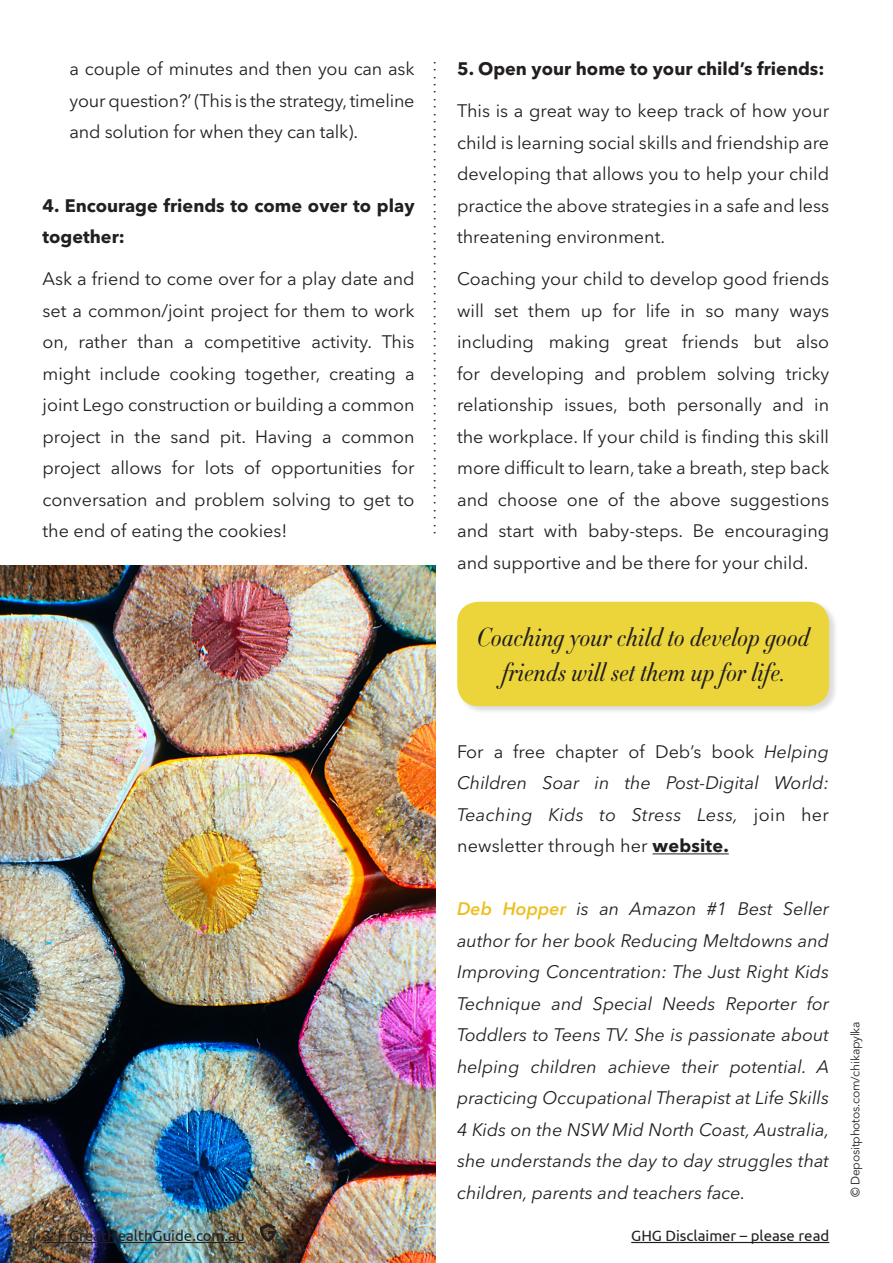
<style>
.page{position:relative;width:893px;height:1263px;background:#fff}
.page>*{position:absolute;margin:0;border:0;box-sizing:border-box;transform-origin:0 0}
.bodytext{font:italic 300 25.5px/34.5px "HTF Didot Cond L16";color:#231f20;text-align:center}
.bodytext-2{font:18px/31.5px "Avenir Next LT Pro";color:#231f20;text-align:justify}
.bodytext-3{font:italic 18px/31.5px "Avenir Next LT Pro";color:#231f20;text-align:justify}
.bodytext-4{font:700 18px/31.5px "Avenir Next LT Pro";color:#231f20}
.subhead{font:15px "Minion Pro";color:#231f20}
.hyperlink_text{font:15px "Ubuntu";color:#231f20}
.disclaimer_text{font:15px "Ubuntu";color:#231f20}
.bodytext-5{font:12px "Avenir Next LT Pro";letter-spacing:-.02em;color:#231f20}
.s1{font-style:normal}
.s2{font-weight:700;font-style:normal}
.s3{font-weight:600;color:#eebf21}
</style>
<div class="page">
<img style="left:0;top:566px;width:436px;height:697px">
<hr style="left:653px;top:853px;width:76px;height:1px;background:#231f20">
<div style="left:457px;top:601px;width:381px;height:114px;background:#231f20;opacity:.16"></div>
<div style="left:457px;top:602px;width:372px;height:104px;background:#ecd53a;border-radius:21px"></div>
<hr style="left:631px;top:1242px;width:198px;height:1px;background:#231f20">
<hr style="left:43px;top:1242px;width:202px;height:1px;background:#231f20">
<svg style="left:260px;top:1223px;width:16px;height:19px"></svg>
<p class="bodytext-2" style="left:70px;top:53px;width:347px">a couple of minutes and then you can ask your question?’ (This is the strategy, timeline and solution for when they can talk).</p>
<p class="bodytext-4" style="left:43px;top:189px;width:374px">4. Encourage friends to come over to play together:</p>
<p class="bodytext-2" style="left:43px;top:263px;width:374px">Ask a friend to come over for a play date and set a common/joint project for them to work on, rather than a competitive activity. This might include cooking together, creating a joint Lego construction or building a common project in the sand pit. Having a common project allows for lots of opportunities for conversation and problem solving to get to the end of eating the cookies!</p>
<p class="subhead" style="left:449px;top:61px;width:476px;rotate:90deg">................................................................</p>
<p class="bodytext-4" style="left:457px;top:53px;width:369px">5. Open your home to your child’s friends:</p>
<p class="bodytext-2" style="left:457px;top:95px;width:374px">This is a great way to keep track of how your child is learning social skills and friendship are developing that allows you to help your child practice the above strategies in a safe and less threatening environment.</p>
<p class="bodytext-2" style="left:457px;top:263px;width:374px">Coaching your child to develop good friends will set them up for life in so many ways including making great friends but also for developing and problem solving tricky relationship issues, both personally and in the workplace. If your child is finding this skill more difficult to learn, take a breath, step back and choose one of the above suggestions and start with baby-steps. Be encouraging and supportive and be there for your child.</p>
<p class="bodytext" style="left:477px;top:621px;width:334px">Coaching your child to develop good friends will set them up for life.</p>
<p class="bodytext-3" style="left:457px;top:735px;width:374px"><span class="s1">For a free chapter of Deb’s book</span> Helping Children Soar in the Post-Digital World:<br>Teaching Kids to Stress Less, <span class="s1">join her newsletter through her</span> <span class="s2">website.</span></p>
<p class="bodytext-3" style="left:457px;top:893px;width:374px"><span class="s3">Deb Hopper</span> is an Amazon #1 Best Seller author for her book Reducing Meltdowns and Improving Concentration: The Just Right Kids Technique and Special Needs Reporter for Toddlers to Teens TV. She is passionate about helping children achieve their potential. A practicing Occupational Therapist at Life Skills 4 Kids on the NSW Mid North Coast, Australia, she understands the day to day struggles that children, parents and teachers face.</p>
<p class="hyperlink_text" style="left:43px;top:1226px;width:204px">3 | GreatHealthGuide.com.au</p>
<p class="disclaimer_text" style="left:631px;top:1226px;width:200px">GHG Disclaimer – please read</p>
<p class="bodytext-5" style="left:848px;top:1197px;width:177px;rotate:-90deg">© Depositphotos.com/chikapylka</p>
</div>
